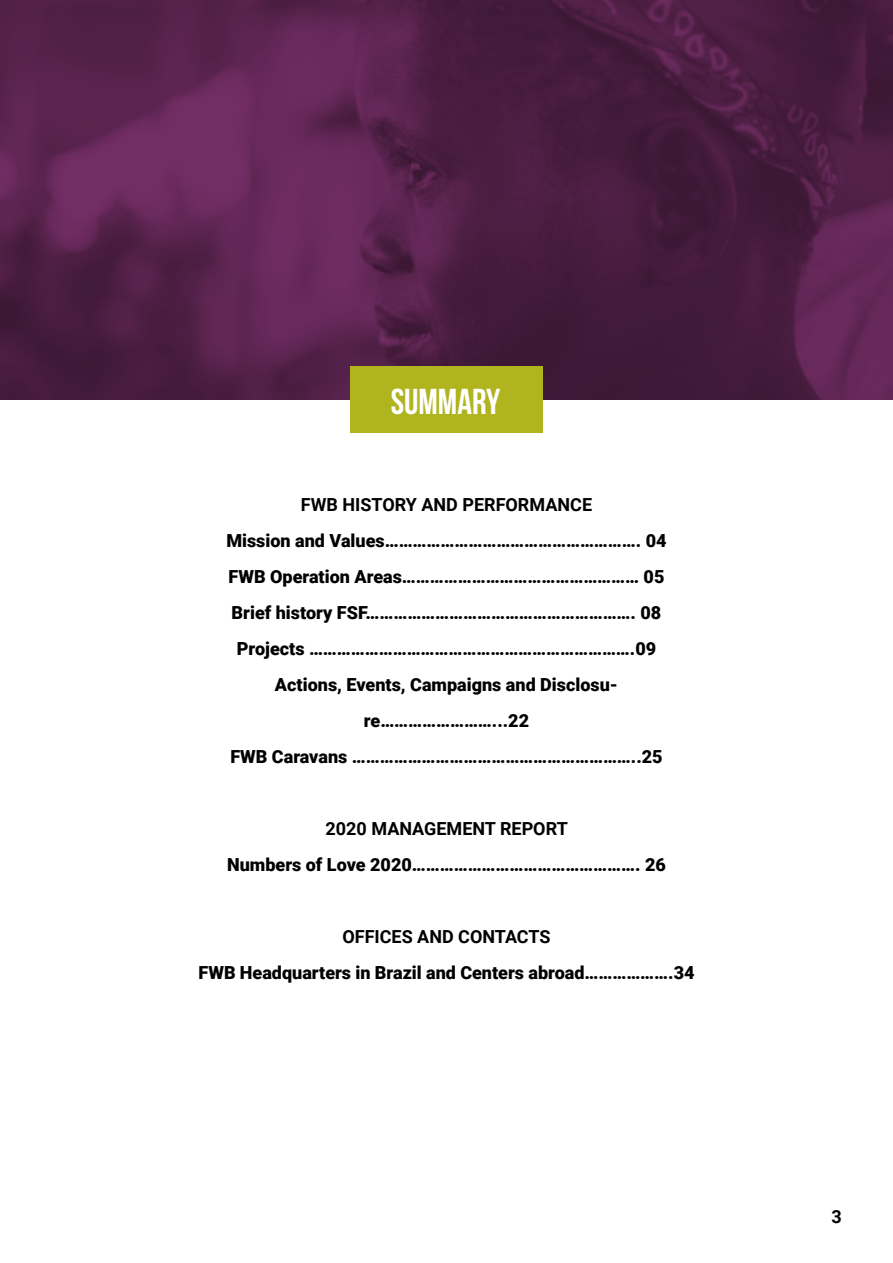
<style>
.page{position:relative;width:893px;height:1263px;background:#fff}
.page>*{position:absolute;margin:0;border:0;box-sizing:border-box;transform-origin:0 0}
.t1{font:700 36px "Bebas Neue";color:#fff}
.t2{font:900 18px/36px "Roboto";color:#000;text-align:center}
.t3{font:700 18px "Roboto";color:#000}
</style>
<div class="page">
<img style="left:0;top:0;width:893px;height:400px">
<div style="left:350px;top:366px;width:193px;height:67px;background:#b0b41f"></div>
<h1 class="t1" style="left:391px;top:381px;width:111px">SUMMARY</h1>
<p class="t3" style="left:301px;top:492px;width:293px">FWB HISTORY AND PERFORMANCE</p>
<p class="t2" style="left:226px;top:522px;width:442px">Mission and Values………………………………………………. 04<br>FWB Operation Areas…………………………………………… 05<br>Brief history FSF…………………………………………………. 08<br>Projects …………………………………………………………….09<br>Actions, Events, Campaigns and Disclosu&shy;re……………………...22<br>FWB Caravans ……………………………………………………..25</p>
<p class="t3" style="left:326px;top:816px;width:244px">2020 MANAGEMENT REPORT</p>
<p class="t2" style="left:227px;top:846px;width:440px">Numbers of Love 2020…………………………………………. 26</p>
<p class="t3" style="left:342px;top:924px;width:210px">OFFICES AND CONTACTS</p>
<p class="t2" style="left:199px;top:954px;width:497px">FWB Headquarters in Brazil and Centers abroad……………….34</p>
<p class="t3" style="left:832px;top:1204px;width:12px">3</p>
</div>
